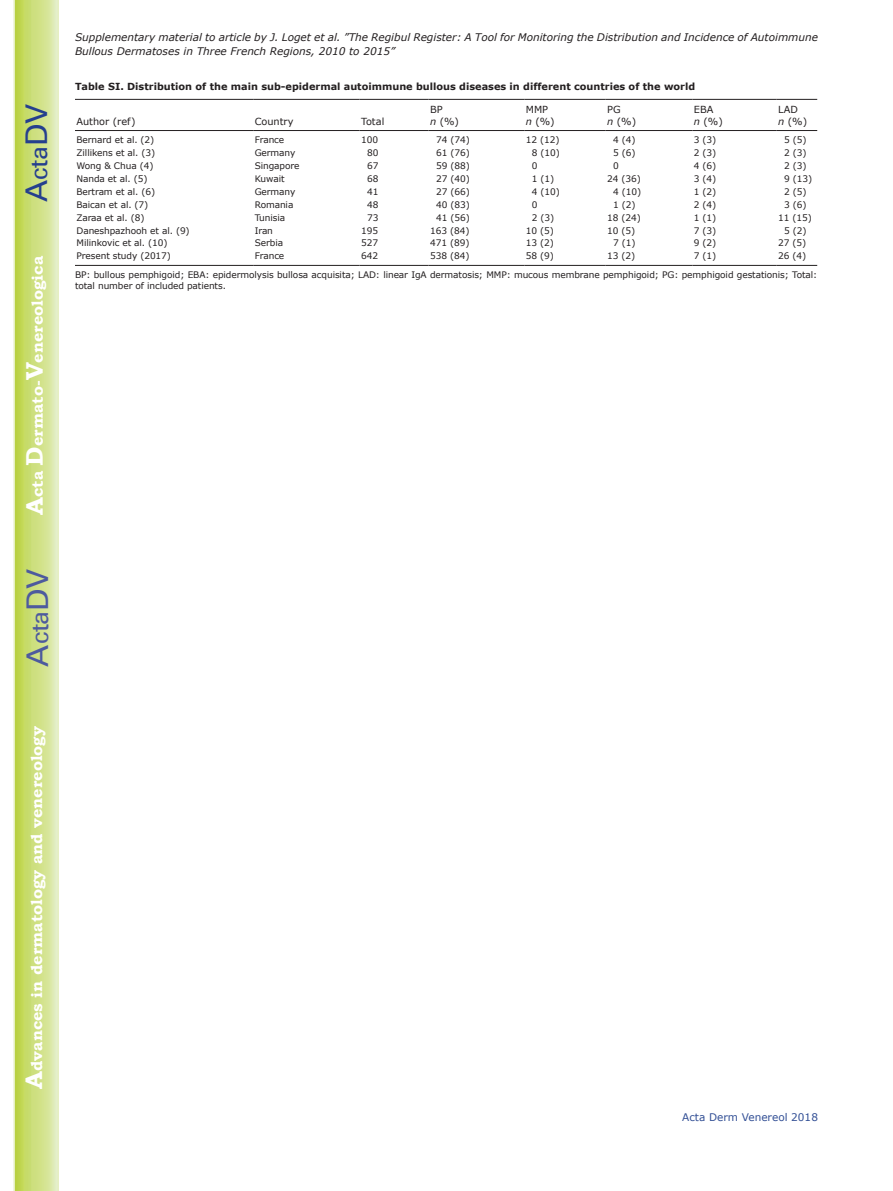
<style>
.page{position:relative;width:893px;height:1191px;background:#fff}
.page>*{position:absolute;margin:0;border:0;box-sizing:border-box;transform-origin:0 0}
.t1{font:30px "Univers";color:#4d5a9e}
.t2{font:30px "Univers";color:#253f8e}
.t3{font:700 15.75px "Bookman Old Style";color:#fff}
.t4{font:italic 10.5px/13.5px "Verdana";color:#231f20}
.t5{font:10.5px "Verdana";color:#324f95}
.t6{font:700 9.75px "Verdana";color:#231f20}
.t7{font:9.75px/11.7px "Verdana";color:#231f20}
.t8{font:9px/18.9px "Verdana";letter-spacing:-.01em;color:#231f20}
.s1{font-size:24px}
.s2{font-style:italic}
</style>
<div class="page">
<svg style="left:14px;top:0;width:45px;height:1191px;background:#cfe084"></svg>
<hr style="left:75px;top:99px;width:178px;height:1px;background:#231f20">
<hr style="left:253px;top:99px;width:107px;height:1px;background:#231f20">
<hr style="left:360px;top:99px;width:69px;height:1px;background:#231f20">
<hr style="left:429px;top:99px;width:95px;height:1px;background:#231f20">
<hr style="left:524px;top:99px;width:82px;height:1px;background:#231f20">
<hr style="left:606px;top:99px;width:86px;height:1px;background:#231f20">
<hr style="left:692px;top:99px;width:85px;height:1px;background:#231f20">
<hr style="left:777px;top:99px;width:40px;height:1px;background:#231f20">
<hr style="left:75px;top:130px;width:178px;height:1px;background:#231f20">
<hr style="left:253px;top:130px;width:107px;height:1px;background:#231f20">
<hr style="left:360px;top:130px;width:69px;height:1px;background:#231f20">
<hr style="left:429px;top:130px;width:95px;height:1px;background:#231f20">
<hr style="left:524px;top:130px;width:82px;height:1px;background:#231f20">
<hr style="left:606px;top:130px;width:86px;height:1px;background:#231f20">
<hr style="left:692px;top:130px;width:85px;height:1px;background:#231f20">
<hr style="left:777px;top:130px;width:40px;height:1px;background:#231f20">
<hr style="left:75px;top:265px;width:178px;height:1px;background:#231f20">
<hr style="left:253px;top:265px;width:107px;height:1px;background:#231f20">
<hr style="left:360px;top:265px;width:69px;height:1px;background:#231f20">
<hr style="left:429px;top:265px;width:95px;height:1px;background:#231f20">
<hr style="left:524px;top:265px;width:82px;height:1px;background:#231f20">
<hr style="left:606px;top:265px;width:86px;height:1px;background:#231f20">
<hr style="left:692px;top:265px;width:85px;height:1px;background:#231f20">
<hr style="left:777px;top:265px;width:40px;height:1px;background:#231f20">
<h1 class="t2" style="left:19px;top:202px;width:100px;rotate:-90deg">A<span class="s1">cta</span>DV</h1>
<h2 class="t3" style="left:28px;top:515px;width:260px;rotate:-90deg"><span class="s1">A</span>cta <span class="s1">D</span>ermato-<span class="s1">V</span>enereologica</h2>
<h1 class="t1" style="left:20px;top:666px;width:100px;rotate:-90deg">A<span class="s1">cta</span>DV</h1>
<h2 class="t3" style="left:27px;top:1088px;width:364px;rotate:-90deg"><span class="s1">A</span>dvances in dermatology and venereology</h2>
<p class="t4" style="left:75px;top:30px;width:744px">Supplementary material to article by J. Loget et al. ”The Regibul Register: A Tool for Monitoring the Distribution and Incidence of Autoimmune<br>Bullous Dermatoses in Three French Regions, 2010 to 2015”</p>
<p class="t6" style="left:75px;top:80px;width:622px">Table SI. Distribution of the main sub-epidermal autoimmune bullous diseases in different countries of the world</p>
<p class="t7" style="left:76px;top:115px;width:61px">Author (ref)</p>
<p class="t7" style="left:255px;top:115px;width:40px">Country</p>
<p class="t7" style="left:361px;top:115px;width:25px">Total</p>
<p class="t7" style="left:430px;top:103px;width:30px">BP<br><span class="s2">n</span> (%)</p>
<p class="t7" style="left:526px;top:103px;width:30px">MMP <span class="s2">n</span> (%)</p>
<p class="t7" style="left:607px;top:103px;width:30px">PG<br><span class="s2">n</span> (%)</p>
<p class="t7" style="left:694px;top:103px;width:30px">EBA<br><span class="s2">n</span> (%)</p>
<p class="t7" style="left:778px;top:103px;width:30px">LAD<br><span class="s2">n</span> (%)</p>
<p class="t8" style="left:76px;top:130px;width:79px">Bernard et al. (2)</p>
<p class="t8" style="left:255px;top:130px;width:31px">France</p>
<p class="t8" style="left:361px;top:130px;width:18px">100</p>
<p class="t8" style="left:436px;top:130px;width:35px">74 (74)</p>
<p class="t8" style="left:526px;top:130px;width:35px">12 (12)</p>
<p class="t8" style="left:613px;top:130px;width:24px">4 (4)</p>
<p class="t8" style="left:694px;top:130px;width:24px">3 (3)</p>
<p class="t8" style="left:784px;top:130px;width:24px">5 (5)</p>
<p class="t8" style="left:77px;top:143px;width:80px">Zillikens et al. (3)</p>
<p class="t8" style="left:255px;top:143px;width:42px">Germany</p>
<p class="t8" style="left:367px;top:143px;width:13px">80</p>
<p class="t8" style="left:436px;top:143px;width:35px">61 (76)</p>
<p class="t8" style="left:532px;top:143px;width:30px">8 (10)</p>
<p class="t8" style="left:613px;top:143px;width:24px">5 (6)</p>
<p class="t8" style="left:694px;top:143px;width:24px">2 (3)</p>
<p class="t8" style="left:784px;top:143px;width:24px">2 (3)</p>
<p class="t8" style="left:77px;top:156px;width:78px">Wong &amp; Chua (4)</p>
<p class="t8" style="left:255px;top:156px;width:46px">Singapore</p>
<p class="t8" style="left:367px;top:156px;width:13px">67</p>
<p class="t8" style="left:436px;top:156px;width:35px">59 (88)</p>
<p class="t8" style="left:532px;top:156px;width:7px">0</p>
<p class="t8" style="left:613px;top:156px;width:7px">0</p>
<p class="t8" style="left:694px;top:156px;width:24px">4 (6)</p>
<p class="t8" style="left:784px;top:156px;width:24px">2 (3)</p>
<p class="t8" style="left:77px;top:169px;width:72px">Nanda et al. (5)</p>
<p class="t8" style="left:255px;top:169px;width:31px">Kuwait</p>
<p class="t8" style="left:367px;top:169px;width:13px">68</p>
<p class="t8" style="left:436px;top:169px;width:35px">27 (40)</p>
<p class="t8" style="left:532px;top:169px;width:24px">1 (1)</p>
<p class="t8" style="left:607px;top:169px;width:35px">24 (36)</p>
<p class="t8" style="left:694px;top:169px;width:24px">3 (4)</p>
<p class="t8" style="left:784px;top:169px;width:30px">9 (13)</p>
<p class="t8" style="left:77px;top:182px;width:80px">Bertram et al. (6)</p>
<p class="t8" style="left:255px;top:182px;width:42px">Germany</p>
<p class="t8" style="left:367px;top:182px;width:13px">41</p>
<p class="t8" style="left:436px;top:182px;width:35px">27 (66)</p>
<p class="t8" style="left:532px;top:182px;width:30px">4 (10)</p>
<p class="t8" style="left:613px;top:182px;width:30px">4 (10)</p>
<p class="t8" style="left:694px;top:182px;width:24px">1 (2)</p>
<p class="t8" style="left:784px;top:182px;width:24px">2 (5)</p>
<p class="t8" style="left:77px;top:195px;width:73px">Baican et al. (7)</p>
<p class="t8" style="left:255px;top:195px;width:40px">Romania</p>
<p class="t8" style="left:367px;top:195px;width:13px">48</p>
<p class="t8" style="left:436px;top:195px;width:35px">40 (83)</p>
<p class="t8" style="left:532px;top:195px;width:7px">0</p>
<p class="t8" style="left:613px;top:195px;width:24px">1 (2)</p>
<p class="t8" style="left:694px;top:195px;width:24px">2 (4)</p>
<p class="t8" style="left:784px;top:195px;width:24px">3 (6)</p>
<p class="t8" style="left:77px;top:208px;width:69px">Zaraa et al. (8)</p>
<p class="t8" style="left:255px;top:208px;width:32px">Tunisia</p>
<p class="t8" style="left:367px;top:208px;width:13px">73</p>
<p class="t8" style="left:436px;top:208px;width:35px">41 (56)</p>
<p class="t8" style="left:532px;top:208px;width:24px">2 (3)</p>
<p class="t8" style="left:607px;top:208px;width:35px">18 (24)</p>
<p class="t8" style="left:694px;top:208px;width:24px">1 (1)</p>
<p class="t8" style="left:778px;top:208px;width:35px">11 (15)</p>
<p class="t8" style="left:76px;top:221px;width:115px">Daneshpazhooh et al. (9)</p>
<p class="t8" style="left:255px;top:221px;width:20px">Iran</p>
<p class="t8" style="left:361px;top:221px;width:18px">195</p>
<p class="t8" style="left:430px;top:221px;width:41px">163 (84)</p>
<p class="t8" style="left:526px;top:221px;width:30px">10 (5)</p>
<p class="t8" style="left:607px;top:221px;width:30px">10 (5)</p>
<p class="t8" style="left:694px;top:221px;width:24px">7 (3)</p>
<p class="t8" style="left:784px;top:221px;width:24px">5 (2)</p>
<p class="t8" style="left:77px;top:233px;width:93px">Milinkovic et al. (10)</p>
<p class="t8" style="left:255px;top:233px;width:30px">Serbia</p>
<p class="t8" style="left:361px;top:233px;width:18px">527</p>
<p class="t8" style="left:430px;top:233px;width:41px">471 (89)</p>
<p class="t8" style="left:526px;top:233px;width:30px">13 (2)</p>
<p class="t8" style="left:613px;top:233px;width:24px">7 (1)</p>
<p class="t8" style="left:694px;top:233px;width:24px">9 (2)</p>
<p class="t8" style="left:778px;top:233px;width:30px">27 (5)</p>
<p class="t8" style="left:77px;top:246px;width:96px">Present study (2017)</p>
<p class="t8" style="left:255px;top:246px;width:31px">France</p>
<p class="t8" style="left:361px;top:246px;width:18px">642</p>
<p class="t8" style="left:430px;top:246px;width:41px">538 (84)</p>
<p class="t8" style="left:526px;top:246px;width:30px">58 (9)</p>
<p class="t8" style="left:607px;top:246px;width:30px">13 (2)</p>
<p class="t8" style="left:694px;top:246px;width:24px">7 (1)</p>
<p class="t8" style="left:75px;top:246px;width:744px;text-indent:703px">26 (4)<br>BP: bullous pemphigoid; EBA: epidermolysis bullosa acquisita; LAD: linear IgA dermatosis; MMP: mucous membrane pemphigoid; PG: pemphigoid gestationis; Total:</p>
<p class="t8" style="left:75px;top:276px;width:152px">total number of included patients.</p>
<p class="t5" style="left:682px;top:1110px;width:137px">Acta Derm Venereol 2018</p>
</div>
